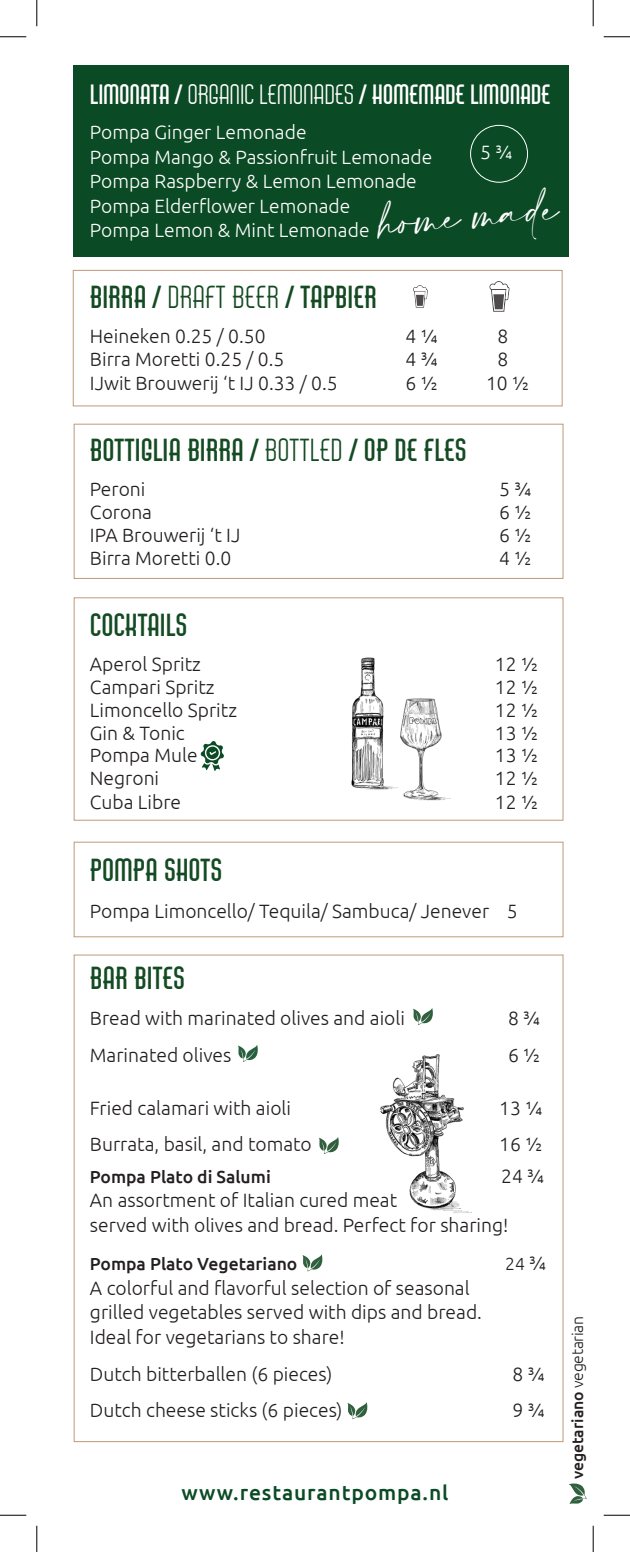
<style>
.page{position:relative;width:630px;height:1552px;background:#fff}
.page>*{position:absolute;margin:0;border:0;box-sizing:border-box;transform-origin:0 0}
.t1{font:31.85px "Amalfi Coast";color:#fff}
.t2{font:700 28px "Air Americana DEMO";color:#144b23}
.t3{font:700 24.5px "Air Americana DEMO";letter-spacing:-.01em;color:#fff}
.t4{font:500 21px "Ubuntu";letter-spacing:.04em;color:#0a4a24}
.t5{font:300 19.25px "Ubuntu";color:#231f20}
.t6{font:300 19.25px/24.5px "Ubuntu";color:#fff}
.t7{font:500 17.5px "Ubuntu";color:#231f20}
.t8{font:300 17.5px "Ubuntu";color:#231f20}
.t9{font:500 15.75px "Ubuntu";color:#231f20}
.s1{font-weight:400}
.s2{font-size:19.25px}
.s3{font-weight:300}
</style>
<div class="page">
<img style="left:380px;top:1054px;width:92px;height:159px">
<div style="left:73px;top:65px;width:495px;height:191px;background:#0a4a24"></div>
<div style="left:469px;top:125px;width:58px;height:58px;border:1px solid #fff;border-radius:50%"></div>
<img style="left:351px;top:657px;width:100px;height:144px">
<svg style="left:569px;top:1483px;width:17px;height:21px"></svg>
<svg style="left:413px;top:285px;width:14px;height:23px"></svg>
<svg style="left:489px;top:281px;width:20px;height:31px"></svg>
<svg style="left:413px;top:1008px;width:19px;height:17px"></svg>
<svg style="left:319px;top:1137px;width:19px;height:17px"></svg>
<svg style="left:238px;top:1045px;width:19px;height:17px"></svg>
<svg style="left:302px;top:1254px;width:20px;height:17px"></svg>
<svg style="left:347px;top:1402px;width:20px;height:17px"></svg>
<div style="left:73px;top:270px;width:489px;height:136px;border:1px solid #bd9a79"></div>
<div style="left:74px;top:424px;width:489px;height:155px;border:1px solid #bd9a79"></div>
<div style="left:74px;top:597px;width:489px;height:224px;border:1px solid #bd9a79"></div>
<div style="left:74px;top:842px;width:489px;height:95px;border:1px solid #bd9a79"></div>
<svg style="left:200px;top:741px;width:24px;height:30px"></svg>
<svg style="left:0;top:36px;width:26px;height:1px"></svg>
<svg style="left:603px;top:36px;width:26px;height:1px"></svg>
<svg style="left:0;top:1515px;width:26px;height:1px"></svg>
<svg style="left:603px;top:1515px;width:26px;height:1px"></svg>
<svg style="left:36px;top:0;width:1px;height:26px"></svg>
<svg style="left:36px;top:1526px;width:1px;height:26px"></svg>
<svg style="left:592px;top:0;width:1px;height:26px"></svg>
<svg style="left:592px;top:1526px;width:1px;height:26px"></svg>
<p class="t3" style="left:90px;top:83px;width:462px">LIMONATA / <span class="s1">ORGANIC LEMONADES</span> / HOMEMADE LIMONADE</p>
<p class="t6" style="left:90px;top:120px;width:218px">Pompa Ginger Lemonade</p>
<p class="t6" style="left:90px;top:144px;width:343px">Pompa Mango &amp; Passionfruit Lemonade</p>
<p class="t6" style="left:90px;top:169px;width:328px">Pompa Raspberry &amp; Lemon Lemonade<br>Pompa Elderflower Lemonade</p>
<p class="t6" style="left:90px;top:218px;width:281px">Pompa Lemon &amp; Mint Lemonade</p>
<p class="t6" style="left:479px;top:140px;width:34px">5 ¾</p>
<p class="t1" style="left:377px;top:205px;width:181px;rotate:-5deg">home made</p>
<p class="t2" style="left:90px;top:284px;width:288px">BIRRA / <span class="s1">DRAFT BEER</span> / TAPBIER</p>
<p class="t5" style="left:90px;top:325px;width:177px">Heineken 0.25 / 0.50</p>
<p class="t5" style="left:405px;top:325px;width:34px">4 ¼</p>
<p class="t5" style="left:497px;top:325px;width:12px">8</p>
<p class="t5" style="left:90px;top:348px;width:196px">Birra Moretti 0.25 / 0.5</p>
<p class="t5" style="left:405px;top:348px;width:34px">4 ¾</p>
<p class="t5" style="left:497px;top:348px;width:12px">8</p>
<p class="t5" style="left:90px;top:372px;width:249px">IJwit Brouwerij ‘t IJ 0.33 / 0.5</p>
<p class="t5" style="left:405px;top:372px;width:34px">6 ½</p>
<p class="t5" style="left:485px;top:372px;width:44px">10 ½</p>
<p class="t2" style="left:90px;top:436px;width:378px">BOTTIGLIA BIRRA / <span class="s1">BOTTLED</span> / OP DE FLES</p>
<p class="t5" style="left:90px;top:478px;width:57px">Peroni</p>
<p class="t5" style="left:499px;top:478px;width:34px">5 ¾</p>
<p class="t5" style="left:90px;top:500px;width:64px">Corona</p>
<p class="t5" style="left:499px;top:500px;width:34px">6 ½</p>
<p class="t5" style="left:90px;top:523px;width:152px">IPA Brouwerij ‘t IJ</p>
<p class="t5" style="left:499px;top:523px;width:34px">6 ½</p>
<p class="t5" style="left:90px;top:547px;width:143px">Birra Moretti 0.0</p>
<p class="t5" style="left:499px;top:547px;width:34px">4 ½</p>
<p class="t2" style="left:90px;top:612px;width:99px">COCKTAILS</p>
<p class="t5" style="left:90px;top:653px;width:112px">Aperol Spritz</p>
<p class="t5" style="left:494px;top:653px;width:44px">12 ½</p>
<p class="t5" style="left:90px;top:676px;width:126px">Campari Spritz</p>
<p class="t5" style="left:494px;top:676px;width:44px">12 ½</p>
<p class="t5" style="left:90px;top:698px;width:148px">Limoncello Spritz</p>
<p class="t5" style="left:494px;top:698px;width:44px">12 ½</p>
<p class="t5" style="left:90px;top:721px;width:96px">Gin &amp; Tonic</p>
<p class="t5" style="left:494px;top:721px;width:44px">13 ½</p>
<p class="t5" style="left:90px;top:744px;width:109px">Pompa Mule</p>
<p class="t5" style="left:494px;top:744px;width:44px">13 ½</p>
<p class="t5" style="left:90px;top:767px;width:71px">Negroni</p>
<p class="t5" style="left:494px;top:767px;width:44px">12 ½</p>
<p class="t5" style="left:90px;top:790px;width:93px">Cuba Libre</p>
<p class="t5" style="left:494px;top:790px;width:44px">12 ½</p>
<p class="t2" style="left:90px;top:856px;width:134px">POMPA SHOTS</p>
<p class="t5" style="left:90px;top:899px;width:429px">Pompa Limoncello/ Tequila/ Sambuca/ Jenever 5</p>
<p class="t2" style="left:90px;top:964px;width:97px">BAR BITES</p>
<p class="t5" style="left:90px;top:1007px;width:316px">Bread with marinated olives and aioli</p>
<p class="t5" style="left:507px;top:1007px;width:34px">8 ¾</p>
<p class="t5" style="left:90px;top:1044px;width:143px">Marinated olives</p>
<p class="t5" style="left:507px;top:1044px;width:34px">6 ½</p>
<p class="t5" style="left:90px;top:1096px;width:202px">Fried calamari with aioli</p>
<p class="t5" style="left:499px;top:1096px;width:44px">13 ¼</p>
<p class="t5" style="left:90px;top:1133px;width:223px">Burrata, basil, and tomato</p>
<p class="t5" style="left:499px;top:1133px;width:44px">16 ½</p>
<p class="t7" style="left:90px;top:1165px;width:182px">Pompa Plato di Salumi</p>
<p class="t5" style="left:500px;top:1164px;width:44px">24 ¾</p>
<p class="t5" style="left:90px;top:1189px;width:308px">An assortment of Italian cured meat</p>
<p class="t5" style="left:90px;top:1213px;width:419px">served with olives and bread. Perfect for sharing!</p>
<p class="t7" style="left:90px;top:1253px;width:209px">Pompa Plato Vegetariano</p>
<p class="t8" style="left:505px;top:1253px;width:42px">24 <span class="s2">¾</span></p>
<p class="t5" style="left:90px;top:1276px;width:381px">A colorful and flavorful selection of seasonal</p>
<p class="t5" style="left:90px;top:1301px;width:393px">grilled vegetables served with dips and bread.</p>
<p class="t5" style="left:90px;top:1325px;width:256px">Ideal for vegetarians to share!</p>
<p class="t5" style="left:90px;top:1362px;width:244px">Dutch bitterballen (6 pieces)</p>
<p class="t5" style="left:512px;top:1362px;width:34px">8 ¾</p>
<p class="t5" style="left:90px;top:1399px;width:254px">Dutch cheese sticks (6 pieces)</p>
<p class="t5" style="left:512px;top:1399px;width:34px">9 ¾</p>
<p class="t4" style="left:181px;top:1479px;width:268px">www.restaurantpompa.nl</p>
<p class="t9" style="left:567px;top:1479px;width:165px;rotate:-90deg">vegetariano <span class="s3">vegetarian</span></p>
</div>
